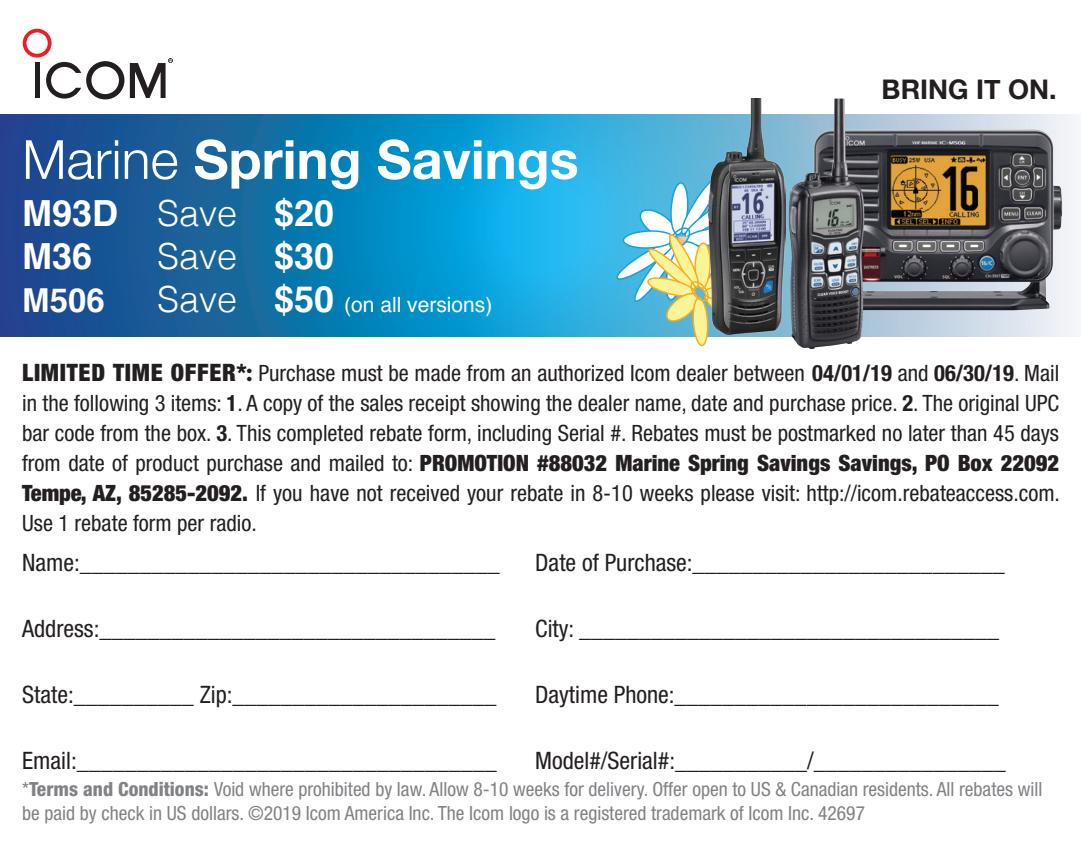
<style>
.page{position:relative;width:1081px;height:841px;background:#fff}
.page>*{position:absolute;margin:0;border:0;box-sizing:border-box;transform-origin:0 0}
.t1{font:700 54px "Helvetica Neue";color:#fff}
.t2{font:700 36px/43.2px "Helvetica";color:#fff}
.t3{font:300 36px "Helvetica";color:#fff}
.t4{font:700 33px "Helvetica";color:#fff}
.t5{font:700 27px "Helvetica Neue";color:#231f20}
.t6{font:condensed 24px "Helvetica Neue";color:#231f20}
.t7{font:condensed 22.5px/30px "Helvetica Neue";color:#231f20;text-align:justify}
.t8{font:21px "Helvetica";color:#fff}
.t9{font:condensed 19.5px/23.4px "Helvetica Neue";color:#808285}
.s1{font-weight:300}
.s2{font-weight:700}
.s3{font-weight:300;font-size:36px}
.s4{font-weight:700;font-size:36px}
.s5{font-weight:900;font-size:24px}
.s6{font-family:"Futura";font-weight:700;font-size:24px}
.s7{font-weight:900}
.s8{font-weight:800}
</style>
<div class="page">
<svg style="left:130px;top:58px;width:43px;height:40px"></svg>
<svg style="left:23px;top:29px;width:101px;height:70px"></svg>
<svg style="left:0;top:114px;width:1078px;height:223px;background:#2585ba"></svg>
<img style="left:792px;top:129px;width:270px;height:182px">
<svg style="left:616px;top:176px;width:137px;height:171px"></svg>
<img style="left:709px;top:98px;width:77px;height:236px">
<img style="left:790px;top:114px;width:44px;height:83px">
<h1 class="t1" style="left:22px;top:117px;width:558px"><span class="s1">Marine</span> Spring Savings</h1>
<h2 class="t2" style="left:22px;top:192px;width:314px">M93D <span class="s1">Save</span> $20<br>M36</h2>
<h2 class="t3" style="left:157px;top:226px;width:179px">Save <span class="s2">$30</span></h2>
<h3 class="t4" style="left:22px;top:274px;width:84px">M506</h3>
<p class="t8" style="left:157px;top:289px;width:337px"><span class="s3">Save</span> <span class="s4">$50</span> (on all versions)</p>
<p class="t5" style="left:882px;top:69px;width:176px">BRING IT ON.</p>
<p class="t7" style="left:22px;top:357px;width:1039px"><span class="s5">LIMITED TIME OFFER*</span><span class="s6">:</span> Purchase must be made from an authorized Icom dealer between <span class="s2">04/01/19</span> and <span class="s2">06/30/19</span>. Mail in the following 3 items: <span class="s2">1</span>. A copy of the sales receipt showing the dealer name, date and purchase price. <span class="s2">2</span>. The original UPC bar code from the box. <span class="s2">3</span>. This completed rebate form, including Serial #. Rebates must be postmarked no later than 45 days from date of product purchase and mailed to: <span class="s7">PROMOTION #88032 Marine Spring Savings Savings, PO Box 22092<br>Tempe, AZ, 85285-2092.</span> If you have not received your rebate in 8-10 weeks please visit: http://icom.rebateaccess.com.<br>Use 1 rebate form per radio.</p>
<p class="t6" style="left:22px;top:548px;width:479px">Name:___________________________________</p>
<p class="t6" style="left:535px;top:548px;width:471px">Date of Purchase:__________________________</p>
<p class="t6" style="left:22px;top:614px;width:475px">Address:_________________________________</p>
<p class="t6" style="left:535px;top:614px;width:465px">City: ___________________________________</p>
<p class="t6" style="left:22px;top:680px;width:476px">State:__________ Zip:______________________</p>
<p class="t6" style="left:535px;top:680px;width:465px">Daytime Phone:___________________________</p>
<p class="t6" style="left:22px;top:746px;width:476px">Email:___________________________________</p>
<p class="t6" style="left:535px;top:746px;width:472px">Model#/Serial#:___________/________________</p>
<p class="t9" style="left:22px;top:777px;width:1022px">*<span class="s8">Terms and Conditions:</span> Void where prohibited by law. Allow 8-10 weeks for delivery. Offer open to US &amp; Canadian residents. All rebates will be paid by check in US dollars. ©2019 Icom America Inc. The Icom logo is a registered trademark of Icom Inc. 42697</p>
</div>
